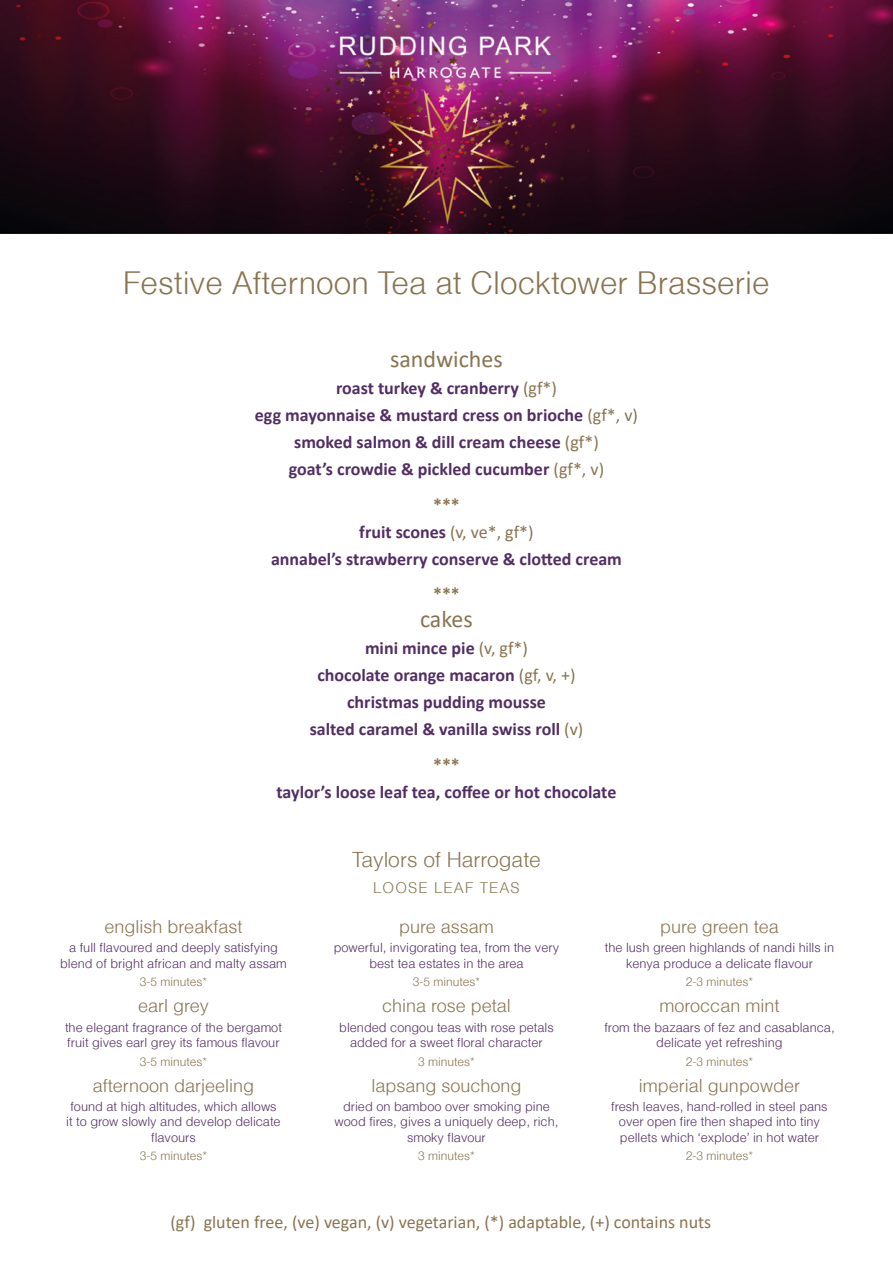
<style>
.page{position:relative;width:893px;height:1263px;background:#fff}
.page>*{position:absolute;margin:0;border:0;box-sizing:border-box;transform-origin:0 0}
.Menu_Title{font:300 31.5px "Helvetica";color:#897450}
.t1{font:24px "Calibri";color:#897450}
.t2{font:300 21px "Helvetica";color:#897450}
.t3{font:700 18px "Calibri";color:#522e64}
.t4{font:300 18px "Helvetica";color:#897450}
.t5{font:18px "Calibri";color:#897450}
.t6{font:700 18px "Calibri";color:#897450}
.t7{font:300 15px "Helvetica";letter-spacing:.075em;color:#897450}
.t8{font:300 12.75px/15.3px "Helvetica";color:#522e64;text-align:center}
.t9{font:300 12px "Helvetica";color:#897450}
.s1{font-weight:400;color:#897450}
</style>
<div class="page">
<img style="left:0;top:0;width:893px;height:233px">
<p class="Menu_Title" style="left:123px;top:263px;width:648px">Festive Afternoon Tea at Clocktower Brasserie</p>
<p class="t1" style="left:390px;top:342px;width:114px">sandwiches</p>
<p class="t3" style="left:336px;top:375px;width:222px">roast turkey &amp; cranberry <span class="s1">(gf*)</span></p>
<p class="t3" style="left:255px;top:402px;width:385px">egg mayonnaise &amp; mustard cress on brioche <span class="s1">(gf*, v)</span></p>
<p class="t3" style="left:294px;top:429px;width:306px">smoked salmon &amp; dill cream cheese <span class="s1">(gf*)</span></p>
<p class="t3" style="left:289px;top:456px;width:317px">goat’s crowdie &amp; pickled cucumber <span class="s1">(gf*, v)</span></p>
<p class="t6" style="left:433px;top:492px;width:28px">***</p>
<p class="t3" style="left:359px;top:519px;width:176px">fruit scones <span class="s1">(v, ve*, gf*)</span></p>
<p class="t3" style="left:271px;top:546px;width:352px">annabel’s strawberry conserve &amp; clotted cream</p>
<p class="t6" style="left:433px;top:581px;width:28px">***</p>
<p class="t1" style="left:420px;top:602px;width:54px">cakes</p>
<p class="t3" style="left:365px;top:635px;width:164px">mini mince pie <span class="s1">(v, gf*)</span></p>
<p class="t3" style="left:317px;top:662px;width:260px">chocolate orange macaron <span class="s1">(gf, v, +)</span></p>
<p class="t3" style="left:347px;top:689px;width:200px">christmas pudding mousse</p>
<p class="t3" style="left:310px;top:716px;width:275px">salted caramel &amp; vanilla swiss roll <span class="s1">(v)</span></p>
<p class="t6" style="left:433px;top:752px;width:28px">***</p>
<p class="t3" style="left:277px;top:779px;width:341px">taylor’s loose leaf tea, coffee or hot chocolate</p>
<p class="t4" style="left:105px;top:915px;width:139px">english breakfast</p>
<p class="t8" style="left:60px;top:940px;width:228px">a full flavoured and deeply satisfying blend of bright african and malty assam</p>
<p class="t9" style="left:140px;top:974px;width:69px">3-5 minutes*</p>
<p class="t4" style="left:138px;top:994px;width:72px">earl grey</p>
<p class="t8" style="left:65px;top:1019px;width:218px;text-align:left">the elegant fragrance of the bergamot fruit gives earl grey its famous flavour</p>
<p class="t9" style="left:140px;top:1054px;width:69px">3-5 minutes*</p>
<p class="t4" style="left:93px;top:1074px;width:163px">afternoon darjeeling</p>
<p class="t8" style="left:66px;top:1098px;width:216px">found at high altitudes, which allows it to grow slowly and develop delicate flavours</p>
<p class="t9" style="left:140px;top:1148px;width:69px">3-5 minutes*</p>
<p class="t2" style="left:352px;top:846px;width:190px">Taylors of Harrogate</p>
<p class="t7" style="left:373px;top:879px;width:148px">LOOSE LEAF TEAS</p>
<p class="t4" style="left:399px;top:915px;width:96px">pure assam</p>
<p class="t8" style="left:334px;top:940px;width:227px">powerful, invigorating tea, from the very best tea estates in the area</p>
<p class="t9" style="left:413px;top:974px;width:69px">3-5 minutes*</p>
<p class="t4" style="left:382px;top:994px;width:130px">china rose petal</p>
<p class="t8" style="left:339px;top:1019px;width:216px">blended congou teas with rose petals added for a sweet floral character</p>
<p class="t9" style="left:418px;top:1054px;width:58px">3 minutes*</p>
<p class="t4" style="left:371px;top:1074px;width:152px">lapsang souchong</p>
<p class="t8" style="left:335px;top:1098px;width:225px">dried on bamboo over smoking pine wood fires, gives a uniquely deep, rich, smoky flavour</p>
<p class="t9" style="left:418px;top:1148px;width:58px">3 minutes*</p>
<p class="t4" style="left:660px;top:915px;width:120px">pure green tea</p>
<p class="t8" style="left:605px;top:940px;width:231px">the lush green highlands of nandi hills in kenya produce a delicate flavour</p>
<p class="t9" style="left:686px;top:974px;width:69px">2-3 minutes*</p>
<p class="t4" style="left:660px;top:994px;width:121px">moroccan mint</p>
<p class="t8" style="left:604px;top:1019px;width:232px">from the bazaars of fez and casablanca, delicate yet refreshing</p>
<p class="t9" style="left:686px;top:1054px;width:69px">2-3 minutes*</p>
<p class="t4" style="left:639px;top:1074px;width:163px">imperial gunpowder</p>
<p class="t8" style="left:611px;top:1098px;width:218px">fresh leaves, hand-rolled in steel pans over open fire then shaped into tiny pellets which ‘explode’ in hot water</p>
<p class="t9" style="left:686px;top:1148px;width:69px">2-3 minutes*</p>
<h3 class="t5" style="left:170px;top:1209px;width:542px">(gf) gluten free, (ve) vegan, (v) vegetarian, (*) adaptable, (+) contains nuts</h3>
</div>
